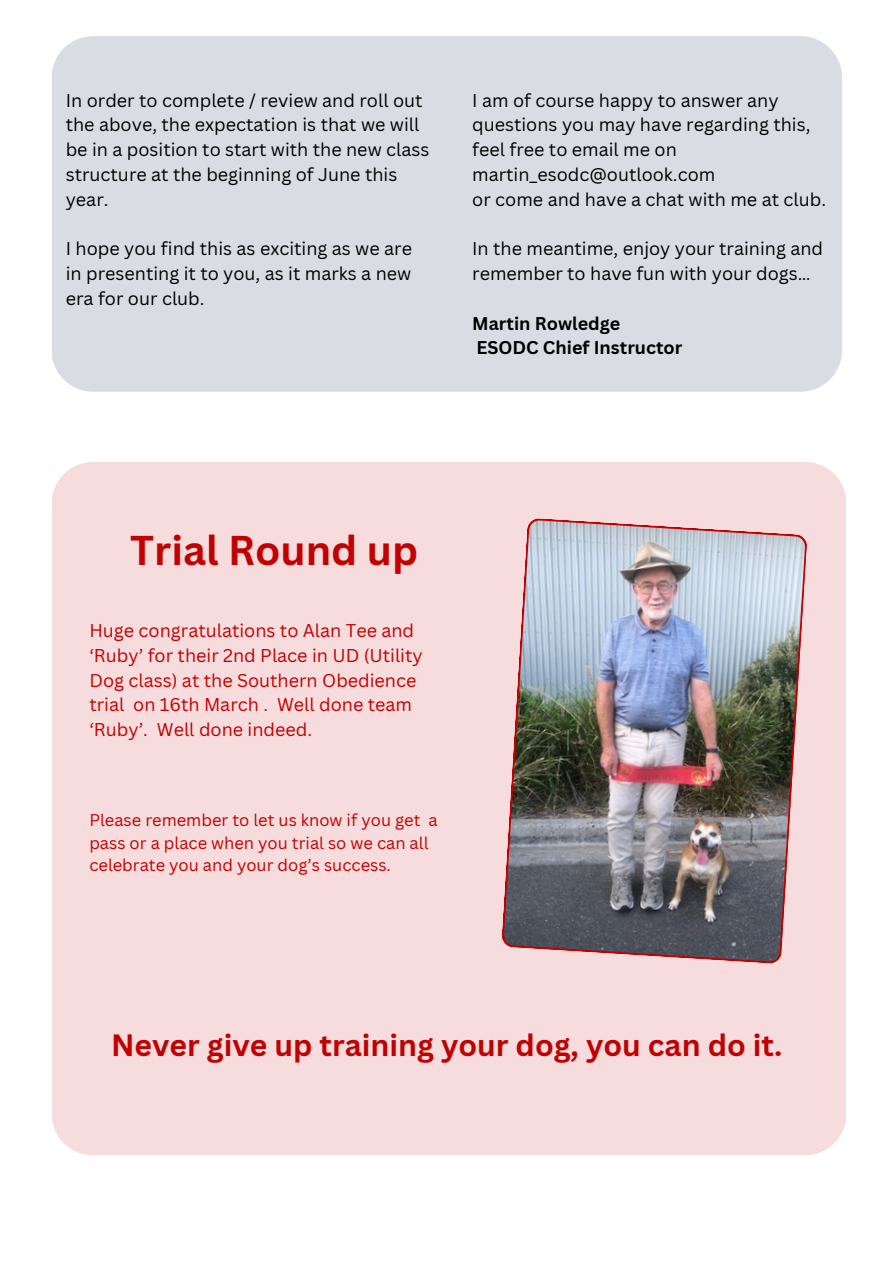
<style>
.page{position:relative;width:894px;height:1264px;background:#fff}
.page>*{position:absolute;margin:0;border:0;box-sizing:border-box;transform-origin:0 0}
.t1{font:700 40.5px "Canva Sans";color:#c20002}
.t2{font:700 30px "Canva Sans";color:#c20002}
.t3{font:18px/24.8px "Canva Sans";color:#000}
.t4{font:18px/24.8px "Canva Sans";color:#c20002}
.t5{font:700 18px/24.8px "Canva Sans";color:#000}
.t6{font:16.5px/22.5px "Canva Sans";color:#c20002}
</style>
<div class="page">
<div style="left:52px;top:36px;width:789px;height:356px;background:#d9dde3"></div>
<div style="left:52px;top:462px;width:793px;height:693px;background:#f6dcdc"></div>
<img style="left:501px;top:518px;width:306px;height:445px">
<p class="t3" style="left:66px;top:87px;width:365px">In order to complete / review and roll out the above, the expectation is that we will be in a position to start with the new class structure at the beginning of June this year.</p>
<p class="t3" style="left:66px;top:236px;width:348px;text-align:justify">I hope you find this as exciting as we are in presenting it to you, as it marks a new era for our club.</p>
<p class="t3" style="left:472px;top:87px;width:355px">I am of course happy to answer any questions you may have regarding this, feel free to email me on martin_esodc@outlook.com<br>or come and have a chat with me at club.</p>
<p class="t3" style="left:472px;top:236px;width:352px">In the meantime, enjoy your training and remember to have fun with your dogs…</p>
<p class="t5" style="left:472px;top:310px;width:211px">Martin Rowledge<br>ESODC Chief Instructor</p>
<h1 class="t1" style="left:130px;top:521px;width:289px">Trial Round up</h1>
<p class="t4" style="left:89px;top:617px;width:335px">Huge congratulations to Alan Tee and ‘Ruby’ for their 2nd Place in UD (Utility Dog class) at the Southern Obedience trial on 16th March . Well done team ‘Ruby’. Well done indeed.</p>
<p class="t6" style="left:89px;top:808px;width:350px">Please remember to let us know if you get a pass or a place when you trial so we can all celebrate you and your dog’s success.</p>
<h2 class="t2" style="left:111px;top:1023px;width:672px">Never give up training your dog, you can do it.</h2>
</div>
